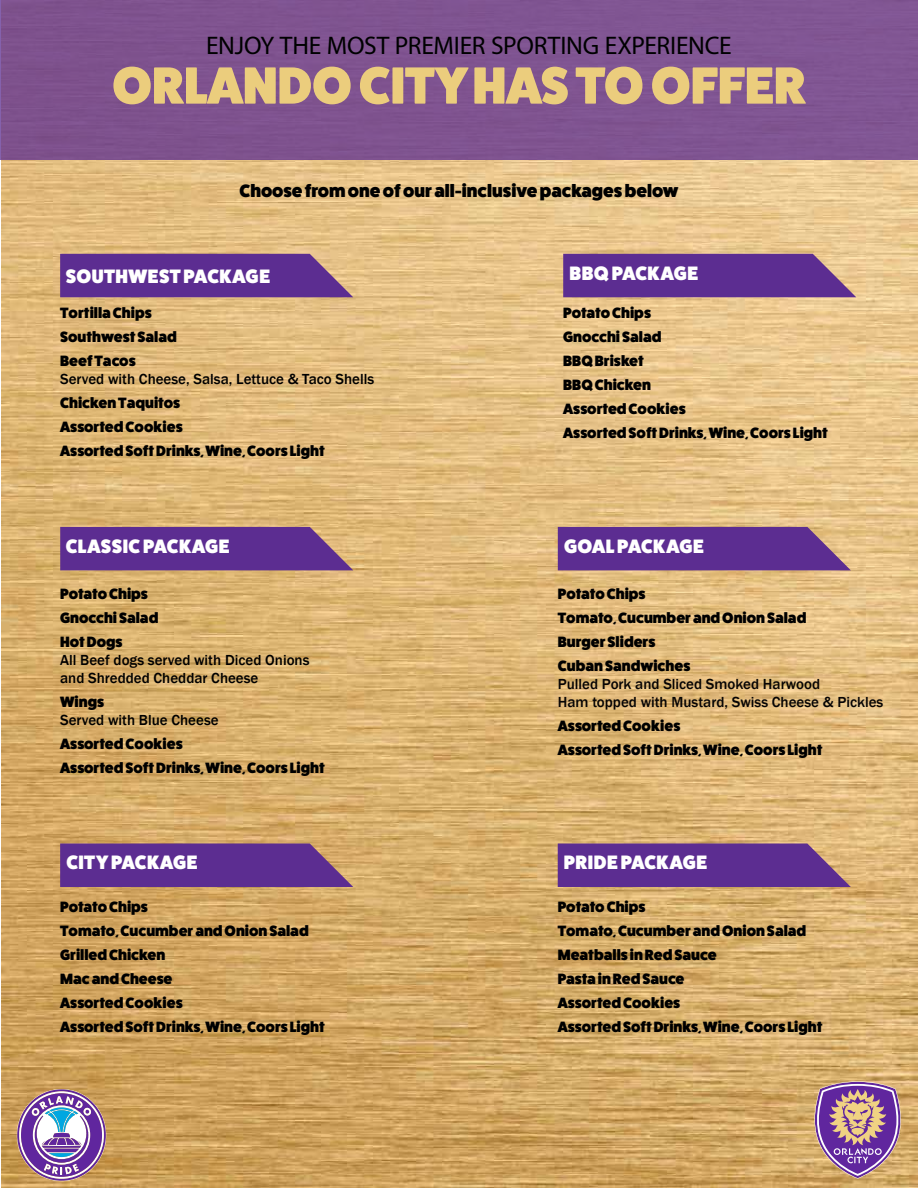
<style>
.page{position:relative;width:918px;height:1188px;background:#fff}
.page>*{position:absolute;margin:0;border:0;box-sizing:border-box;transform-origin:0 0}
.t1{font:800 52.5px "Fat Frank";color:#ebcd7d}
.t2{font:25.5px "Myriad Pro";letter-spacing:-.01em;color:#000101}
.t3{font:800 19.5px "Fat Frank";letter-spacing:.02em;color:#fff}
.t4{font:800 18px "Fat Frank";color:#000}
.t5{font:800 15px/24px "Fat Frank";color:#000}
.t6{font:500 15px/18px "Franklin Gothic";color:#000}
.t7{font:500 15px/18px "Franklin Gothic";color:#060404}
</style>
<div class="page">
<img style="left:1px;top:159px;width:917px;height:1029px">
<svg style="left:60px;top:254px;width:293px;height:43px;background:#663790"></svg>
<svg style="left:563px;top:254px;width:293px;height:43px;background:#663891"></svg>
<svg style="left:558px;top:527px;width:293px;height:43px;background:#663790"></svg>
<div style="left:0;top:0;width:918px;height:159px;background:#7f5491"></div>
<svg style="left:814px;top:1081px;width:87px;height:98px;background:#a47996"></svg>
<svg style="left:60px;top:527px;width:293px;height:43px;background:#65378f"></svg>
<svg style="left:60px;top:843px;width:293px;height:44px;background:#66378d"></svg>
<svg style="left:558px;top:843px;width:293px;height:44px;background:#67388f"></svg>
<svg style="left:17px;top:1089px;width:89px;height:92px"></svg>
<h2 class="t2" style="left:206px;top:30px;width:527px">ENJOY THE MOST PREMIER SPORTING EXPERIENCE</h2>
<h1 class="t1" style="left:112px;top:56px;width:695px">ORLANDO CITY HAS TO OFFER</h1>
<p class="t4" style="left:239px;top:180px;width:441px">Choose from one of our all-inclusive packages below</p>
<h3 class="t3" style="left:66px;top:265px;width:206px">SOUTHWEST PACKAGE</h3>
<p class="t5" style="left:60px;top:301px;width:118px">Tortilla Chips<br>Southwest Salad<br>Beef Tacos</p>
<p class="t6" style="left:60px;top:370px;width:316px">Served with Cheese, Salsa, Lettuce &amp; Taco Shells</p>
<p class="t5" style="left:60px;top:391px;width:266px">Chicken Taquitos<br>Assorted Cookies<br>Assorted Soft Drinks, Wine, Coors Light</p>
<h3 class="t3" style="left:66px;top:535px;width:165px">CLASSIC PACKAGE</h3>
<p class="t5" style="left:60px;top:582px;width:100px">Potato Chips<br>Gnocchi Salad<br>Hot Dogs</p>
<p class="t6" style="left:60px;top:651px;width:251px">All Beef dogs served with Diced Onions and Shredded Cheddar Cheese</p>
<p class="t5" style="left:60px;top:690px;width:46px">Wings</p>
<p class="t6" style="left:60px;top:711px;width:160px">Served with Blue Cheese</p>
<p class="t5" style="left:60px;top:732px;width:266px">Assorted Cookies<br>Assorted Soft Drinks, Wine, Coors Light</p>
<h3 class="t3" style="left:66px;top:852px;width:133px">CITY PACKAGE</h3>
<p class="t5" style="left:60px;top:895px;width:266px">Potato Chips<br>Tomato, Cucumber and Onion Salad<br>Grilled Chicken<br>Mac and Cheese<br>Assorted Cookies<br>Assorted Soft Drinks, Wine, Coors Light</p>
<h3 class="t3" style="left:569px;top:262px;width:130px">BBQ PACKAGE</h3>
<p class="t5" style="left:563px;top:301px;width:266px">Potato Chips<br>Gnocchi Salad<br>BBQ Brisket<br>BBQ Chicken<br>Assorted Cookies<br>Assorted Soft Drinks, Wine, Coors Light</p>
<h3 class="t3" style="left:564px;top:535px;width:141px">GOAL PACKAGE</h3>
<p class="t5" style="left:558px;top:582px;width:250px">Potato Chips<br>Tomato, Cucumber and Onion Salad<br>Burger Sliders<br>Cuban Sandwiches</p>
<p class="t7" style="left:558px;top:675px;width:327px">Pulled Pork and Sliced Smoked Harwood<br>Ham topped with Mustard, Swiss Cheese &amp; Pickles</p>
<p class="t5" style="left:558px;top:714px;width:266px">Assorted Cookies<br>Assorted Soft Drinks, Wine, Coors Light</p>
<h3 class="t3" style="left:564px;top:852px;width:145px">PRIDE PACKAGE</h3>
<p class="t5" style="left:558px;top:895px;width:266px">Potato Chips<br>Tomato, Cucumber and Onion Salad<br>Meatballs in Red Sauce<br>Pasta in Red Sauce<br>Assorted Cookies<br>Assorted Soft Drinks, Wine, Coors Light</p>
</div>
